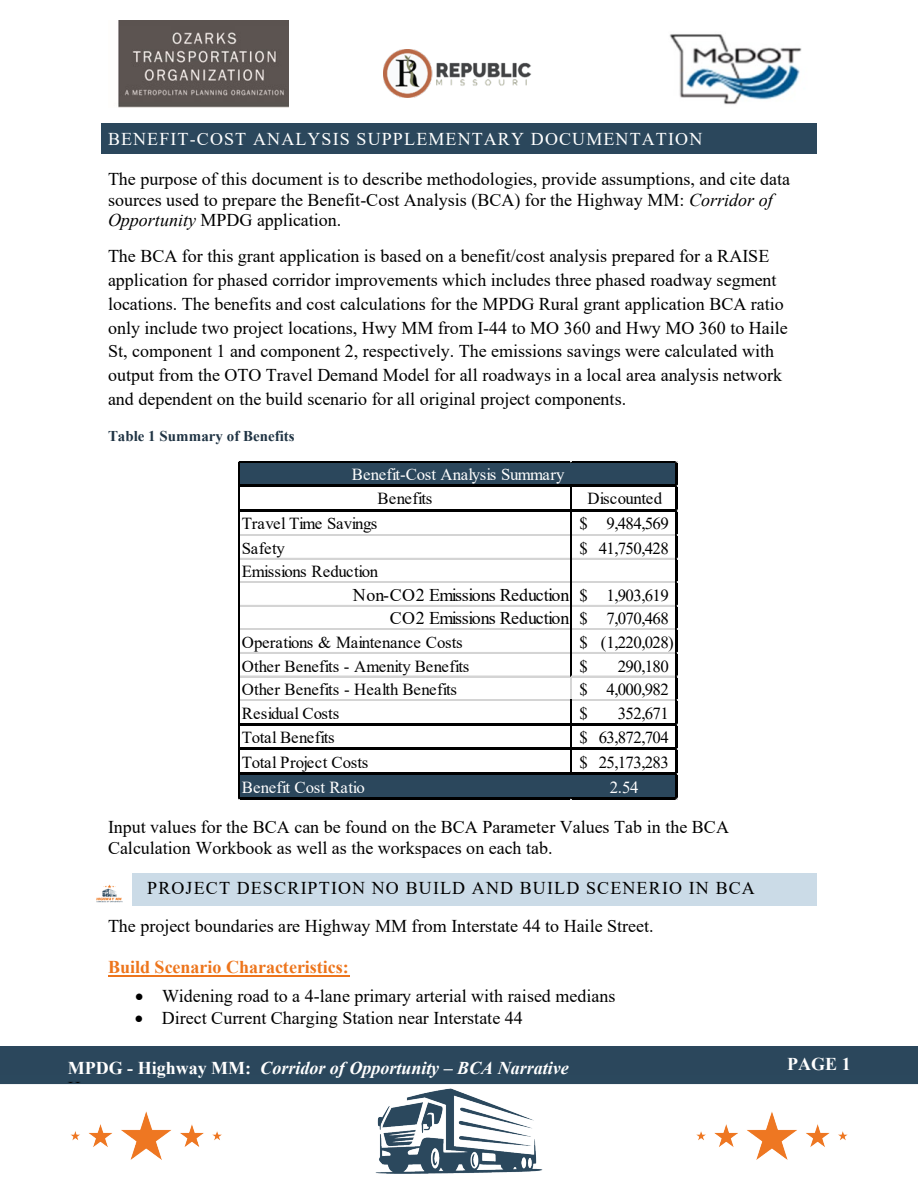
<style>
.page{position:relative;width:918px;height:1188px;background:#fff}
.page>*{position:absolute;margin:0;border:0;box-sizing:border-box;transform-origin:0 0}
.Heading_2{font:18px/23.9px "Times New Roman";color:#000}
.t1{font:italic 700 18px "Times New Roman";color:#fff}
.Heading_1{font:18px "Times New Roman";letter-spacing:.06em;color:#fff}
.Heading_2-2{font:18px "Times New Roman";letter-spacing:.065em;color:#000}
.t2{font:700 18px "Times New Roman";color:#ed751c}
.t3{font:700 18px "Times New Roman";color:#fff}
.t4{font:16.8px "Times New Roman";letter-spacing:-.01em;color:#000}
.t5{font:16.8px "Times New Roman";color:#fff}
.t6{font:16.8px "Times New Roman";letter-spacing:-.035em;color:#000}
.t7{font:16.8px "Times New Roman";letter-spacing:-.03em;color:#000}
.t8{font:700 15px "Times New Roman";color:#203444}
.s1{font-style:italic}
.s2{font-size:16.8px}
.s3{font-style:normal}
</style>
<div class="page">
<img style="left:0;top:1075px;width:918px;height:99px">
<div style="left:0;top:1047px;width:918px;height:28px;background:#2b475c"></div>
<img style="left:118px;top:21px;width:171px;height:86px">
<img style="left:384px;top:50px;width:147px;height:47px">
<img style="left:669px;top:34px;width:133px;height:71px">
<div style="left:106px;top:128px;width:706px;height:21px;background:#2b475c"></div>
<svg style="left:101px;top:124px;width:5px;height:4px"></svg>
<hr style="left:106px;top:124px;width:706px;height:4px;background:#2b475c">
<svg style="left:812px;top:124px;width:5px;height:4px"></svg>
<svg style="left:101px;top:149px;width:5px;height:4px"></svg>
<hr style="left:106px;top:149px;width:706px;height:4px;background:#2b475c">
<svg style="left:812px;top:149px;width:5px;height:4px"></svg>
<div style="left:101px;top:128px;width:5px;height:21px;background:#2b475c"></div>
<div style="left:812px;top:128px;width:5px;height:21px;background:#2b475c"></div>
<div style="left:106px;top:878px;width:706px;height:23px;background:#cbdbe7"></div>
<div style="left:106px;top:873px;width:706px;height:5px;background:#cbdbe7"></div>
<svg style="left:812px;top:873px;width:5px;height:5px"></svg>
<div style="left:106px;top:901px;width:706px;height:5px;background:#cbdbe7"></div>
<svg style="left:812px;top:901px;width:5px;height:5px"></svg>
<div style="left:812px;top:878px;width:5px;height:23px;background:#cbdbe7"></div>
<hr style="left:108px;top:975px;width:241px;height:2px;background:#ed751c">
<div style="left:240px;top:463px;width:437px;height:24px;background:#2b475c"></div>
<div style="left:240px;top:774px;width:437px;height:25px;background:#2b475c"></div>
<hr style="left:240px;top:462px;width:437px;height:1px;background:#000">
<hr style="left:240px;top:484px;width:437px;height:3px;background:#000">
<svg style="left:570px;top:487px;width:2px;height:22px"></svg>
<hr style="left:240px;top:509px;width:437px;height:2px;background:#000">
<hr style="left:240px;top:534px;width:331px;height:1px;background:#d4d4d4">
<hr style="left:240px;top:535px;width:331px;height:1px;background:#d4d4d4">
<hr style="left:572px;top:534px;width:103px;height:1px;background:#d4d4d4">
<hr style="left:572px;top:535px;width:103px;height:1px;background:#d4d4d4">
<hr style="left:240px;top:558px;width:331px;height:1px;background:#d4d4d4">
<hr style="left:572px;top:558px;width:103px;height:1px;background:#d4d4d4">
<hr style="left:240px;top:582px;width:331px;height:1px;background:#d4d4d4">
<hr style="left:572px;top:582px;width:103px;height:1px;background:#d4d4d4">
<hr style="left:240px;top:605px;width:331px;height:1px;background:#d4d4d4">
<hr style="left:572px;top:605px;width:103px;height:1px;background:#d4d4d4">
<hr style="left:240px;top:629px;width:331px;height:1px;background:#d4d4d4">
<hr style="left:572px;top:629px;width:103px;height:1px;background:#d4d4d4">
<hr style="left:240px;top:652px;width:331px;height:2px;background:#d4d4d4">
<hr style="left:572px;top:652px;width:103px;height:2px;background:#d4d4d4">
<hr style="left:240px;top:676px;width:331px;height:1px;background:#d4d4d4">
<hr style="left:570px;top:511px;width:1px;height:166px;background:#000">
<hr style="left:571px;top:511px;width:1px;height:166px;background:#000">
<hr style="left:572px;top:676px;width:103px;height:1px;background:#d4d4d4">
<hr style="left:240px;top:699px;width:331px;height:1px;background:#d4d4d4">
<hr style="left:240px;top:700px;width:331px;height:1px;background:#d4d4d4">
<hr style="left:572px;top:699px;width:103px;height:1px;background:#d4d4d4">
<hr style="left:572px;top:700px;width:103px;height:1px;background:#d4d4d4">
<hr style="left:240px;top:723px;width:437px;height:2px;background:#000">
<hr style="left:240px;top:748px;width:437px;height:2px;background:#000">
<svg style="left:570px;top:677px;width:2px;height:95px"></svg>
<hr style="left:240px;top:772px;width:437px;height:3px;background:#000">
<hr style="left:239px;top:462px;width:1px;height:337px;background:#000">
<hr style="left:240px;top:797px;width:437px;height:2px;background:#000">
<hr style="left:675px;top:463px;width:2px;height:336px;background:#000">
<img style="left:96px;top:873px;width:36px;height:33px">
<h1 class="Heading_1" style="left:108px;top:126px;width:596px">BENEFIT-COST ANALYSIS SUPPLEMENTARY DOCUMENTATION</h1>
<p class="Heading_2" style="left:108px;top:168px;width:684px;line-height:20.7px">The purpose of this document is to describe methodologies, provide assumptions, and cite data sources used to prepare the Benefit-Cost Analysis (BCA) for the Highway MM: <span class="s1">Corridor of<br>Opportunity</span> MPDG application.</p>
<p class="Heading_2" style="left:108px;top:244px;width:681px">The BCA for this grant application is based on a benefit/cost analysis prepared for a RAISE application for phased corridor improvements which includes three phased roadway segment locations. The benefits and cost calculations for the MPDG Rural grant application BCA ratio only include two project locations, Hwy MM from I-44 to MO 360 and Hwy MO 360 to Haile St, component 1 and component 2, respectively. The emissions savings were calculated with output from the OTO Travel Demand Model for all roadways in a local area analysis network and dependent on the build scenario for all original project components.</p>
<p class="t8" style="left:108px;top:425px;width:188px">Table 1 Summary of Benefits</p>
<p class="t5" style="left:352px;top:462px;width:214px">Benefit-Cost Analysis Summary</p>
<p class="t4" style="left:378px;top:487px;width:56px">Benefits</p>
<p class="t4" style="left:587px;top:487px;width:76px">Discounted</p>
<p class="t7" style="left:242px;top:512px;width:137px">Travel Time Savings</p>
<p class="t4" style="left:580px;top:512px;width:91px">$ 9,484,569</p>
<p class="t4" style="left:242px;top:536px;width:45px">Safety</p>
<p class="t4" style="left:580px;top:536px;width:91px">$ 41,750,428</p>
<p class="t6" style="left:242px;top:560px;width:138px">Emissions Reduction</p>
<p class="Heading_2" style="left:353px;top:583px;width:317px;text-align:right">Non-CO2 Emissions Reduction <span class="s2">$ 1,903,619<br></span>CO2 Emissions Reduction <span class="s2">$ 7,070,468</span></p>
<p class="t4" style="left:242px;top:630px;width:222px">Operations &amp; Maintenance Costs</p>
<p class="t4" style="left:580px;top:630px;width:96px">$ (1,220,028)</p>
<p class="t4" style="left:242px;top:654px;width:229px">Other Benefits - Amenity Benefits</p>
<p class="t4" style="left:580px;top:654px;width:10px">$</p>
<p class="t4" style="left:618px;top:654px;width:53px">290,180</p>
<p class="t4" style="left:242px;top:678px;width:217px">Other Benefits - Health Benefits</p>
<p class="t4" style="left:580px;top:678px;width:91px">$ 4,000,982</p>
<p class="t4" style="left:242px;top:701px;width:99px">Residual Costs</p>
<p class="t4" style="left:580px;top:701px;width:10px">$</p>
<p class="t4" style="left:618px;top:701px;width:53px">352,671</p>
<p class="t4" style="left:242px;top:726px;width:94px">Total Benefits</p>
<p class="t4" style="left:580px;top:726px;width:91px">$ 63,872,704</p>
<p class="t4" style="left:242px;top:750px;width:128px">Total Project Costs</p>
<p class="t4" style="left:580px;top:750px;width:91px">$ 25,173,283</p>
<p class="t5" style="left:242px;top:775px;width:124px">Benefit Cost Ratio</p>
<p class="t5" style="left:610px;top:775px;width:30px">2.54</p>
<p class="Heading_2" style="left:108px;top:816px;width:623px;line-height:20.7px">Input values for the BCA can be found on the BCA Parameter Values Tab in the BCA<br>Calculation Workbook as well as the workspaces on each tab.</p>
<h2 class="Heading_2-2" style="left:147px;top:876px;width:609px">PROJECT DESCRIPTION NO BUILD AND BUILD SCENERIO IN BCA</h2>
<p class="Heading_2" style="left:108px;top:913px;width:547px">The project boundaries are Highway MM from Interstate 44 to Haile Street.</p>
<p class="t2" style="left:108px;top:954px;width:242px">Build Scenario Characteristics:</p>
<p class="Heading_2" style="left:135px;top:984px;width:482px">• Widening road to a 4-lane primary arterial with raised medians</p>
<p class="Heading_2" style="left:135px;top:1006px;width:389px">• Direct Current Charging Station near Interstate 44</p>
<p class="t1" style="left:68px;top:1055px;width:503px"><span class="s3">MPDG - Highway MM:</span> Corridor of Opportunity – BCA Narrative</p>
<p class="t3" style="left:787px;top:1051px;width:65px">PAGE 1</p>
<p class="Heading_2" style="left:68px;top:1076px;width:14px">H</p>
</div>
